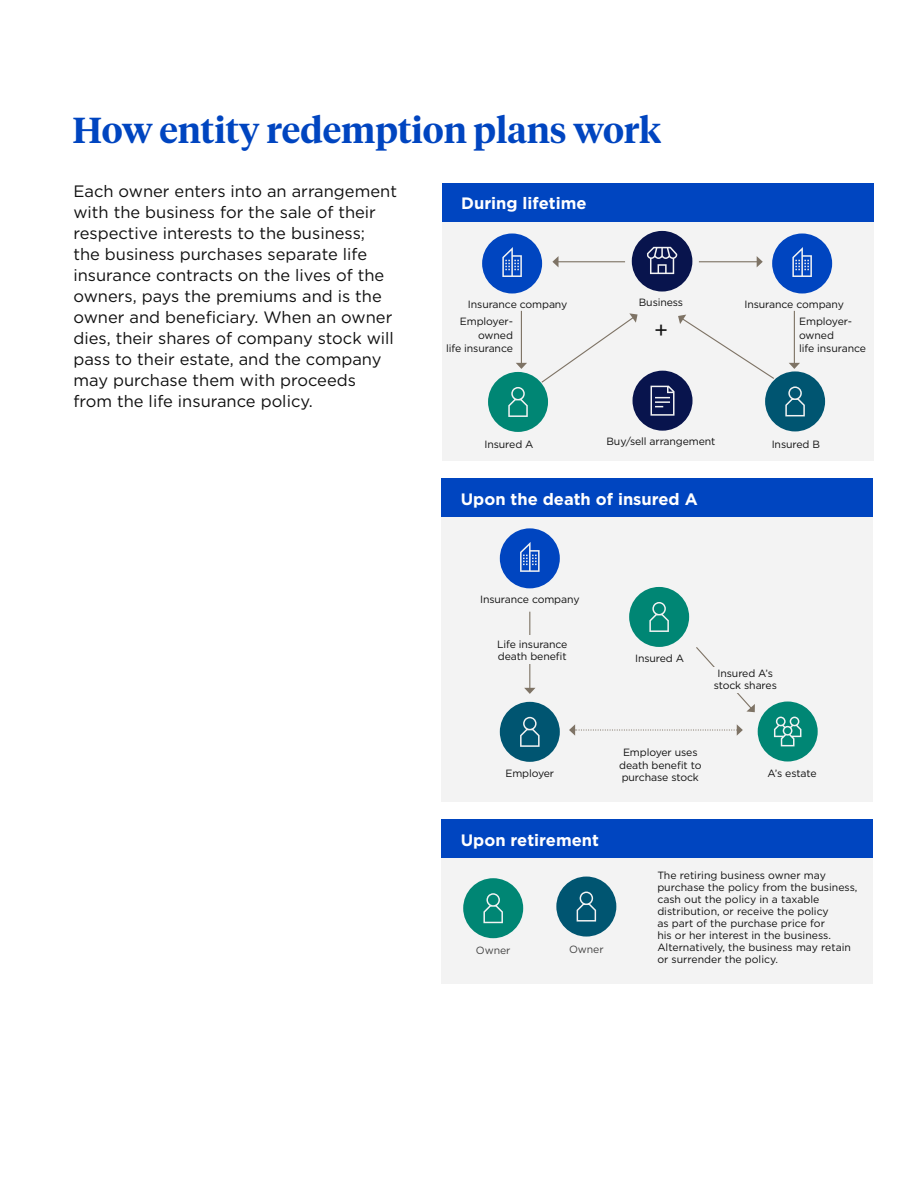
<style>
.page{position:relative;width:918px;height:1188px;background:#fff}
.page>*{position:absolute;margin:0;border:0;box-sizing:border-box;transform-origin:0 0}
.Subhead_-_Vibrant_Bl{font:600 36px "Tiempos Headline";color:#0045c0}
.t1{font:22.5px "Gotham";color:#101010}
.Body_copy{font:16.5px/21px "Gotham";color:#101010}
.Body_copy-2{font:700 16.5px "Gotham";color:#fff}
.t2{font:10.5px/12px "Gotham";letter-spacing:-.01em;color:#101010}
.t3{font:10.5px "Gotham";letter-spacing:-.01em;color:#444}
</style>
<div class="page">
<div style="left:442px;top:183px;width:432px;height:278px;background:#f3f3f3"></div>
<div style="left:442px;top:183px;width:432px;height:39px;background:#0045c0"></div>
<hr style="left:558px;top:261px;width:67px;height:1px;background:#7e7365">
<svg style="left:552px;top:256px;width:7px;height:11px"></svg>
<hr style="left:699px;top:261px;width:58px;height:1px;background:#7e7365">
<svg style="left:757px;top:256px;width:6px;height:11px"></svg>
<svg style="left:482px;top:234px;width:60px;height:60px"></svg>
<svg style="left:772px;top:234px;width:60px;height:60px"></svg>
<svg style="left:632px;top:231px;width:60px;height:61px"></svg>
<hr style="left:521px;top:311px;width:1px;height:53px;background:#7e7365">
<hr style="left:794px;top:311px;width:1px;height:53px;background:#7e7365">
<svg style="left:488px;top:313px;width:337px;height:119px"></svg>
<div style="left:441px;top:480px;width:432px;height:322px;background:#f3f3f3"></div>
<div style="left:441px;top:478px;width:432px;height:38px;background:#0045c0"></div>
<svg style="left:500px;top:702px;width:60px;height:60px"></svg>
<svg style="left:569px;top:587px;width:249px;height:175px"></svg>
<svg style="left:500px;top:528px;width:60px;height:60px"></svg>
<hr style="left:529px;top:612px;width:1px;height:77px;background:#7e7365">
<svg style="left:524px;top:688px;width:11px;height:6px"></svg>
<div style="left:473px;top:636px;width:119px;height:28px;background:#f3f3f3"></div>
<div style="left:441px;top:819px;width:432px;height:165px;background:#f3f3f3"></div>
<svg style="left:463px;top:878px;width:60px;height:60px"></svg>
<svg style="left:556px;top:877px;width:60px;height:60px"></svg>
<div style="left:441px;top:819px;width:432px;height:38px;background:#0045c0"></div>
<h2 class="Subhead_-_Vibrant_Bl" style="left:72px;top:105px;width:590px">How entity redemption plans work</h2>
<p class="Body_copy" style="left:73px;top:180px;width:325px">Each owner enters into an arrangement with the business for the sale of their respective interests to the business;<br>the business purchases separate life insurance contracts on the lives of the owners, pays the premiums and is the owner and beneficiary. When an owner dies, their shares of company stock will pass to their estate, and the company may purchase them with proceeds from the life insurance policy.</p>
<p class="t2" style="left:485px;top:438px;width:51px">Insured A</p>
<p class="Body_copy-2" style="left:461px;top:192px;width:127px">During lifetime</p>
<p class="t2" style="left:639px;top:297px;width:46px">Business</p>
<p class="t2" style="left:468px;top:298px;width:101px">Insurance company</p>
<p class="t2" style="left:744px;top:298px;width:101px">Insurance company</p>
<h2 class="t1" style="left:654px;top:316px;width:16px">+</h2>
<p class="t2" style="left:446px;top:315px;width:68px;line-height:13.5px;text-align:right">Employer&shy;owned<br>life insurance</p>
<p class="t2" style="left:799px;top:315px;width:68px;line-height:13.5px">Employer&shy;owned<br>life insurance</p>
<p class="t2" style="left:606px;top:435px;width:111px">Buy/sell arrangement</p>
<p class="t2" style="left:772px;top:438px;width:50px">Insured B</p>
<p class="Body_copy-2" style="left:461px;top:488px;width:238px">Upon the death of insured A</p>
<p class="t2" style="left:480px;top:593px;width:101px">Insurance company</p>
<p class="t2" style="left:497px;top:638px;width:72px;line-height:12.6px">Life insurance death benefit</p>
<p class="t2" style="left:635px;top:652px;width:51px">Insured A</p>
<p class="t2" style="left:714px;top:666px;width:65px;line-height:12.6px;text-align:center">Insured A’s stock shares</p>
<p class="t2" style="left:505px;top:767px;width:50px">Employer</p>
<p class="t2" style="left:619px;top:746px;width:84px;line-height:12.6px;text-align:center">Employer uses death benefit to purchase stock</p>
<p class="t2" style="left:768px;top:767px;width:51px">A’s estate</p>
<h3 class="Body_copy-2" style="left:461px;top:829px;width:140px">Upon retirement</h3>
<p class="t3" style="left:476px;top:943px;width:36px">Owner</p>
<p class="t3" style="left:569px;top:942px;width:36px">Owner</p>
<p class="t2" style="left:657px;top:869px;width:202px">The retiring business owner may purchase the policy from the business, cash out the policy in a taxable distribution, or receive the policy<br>as part of the purchase price for<br>his or her interest in the business.<br>Alternatively, the business may retain or surrender the policy.</p>
</div>
